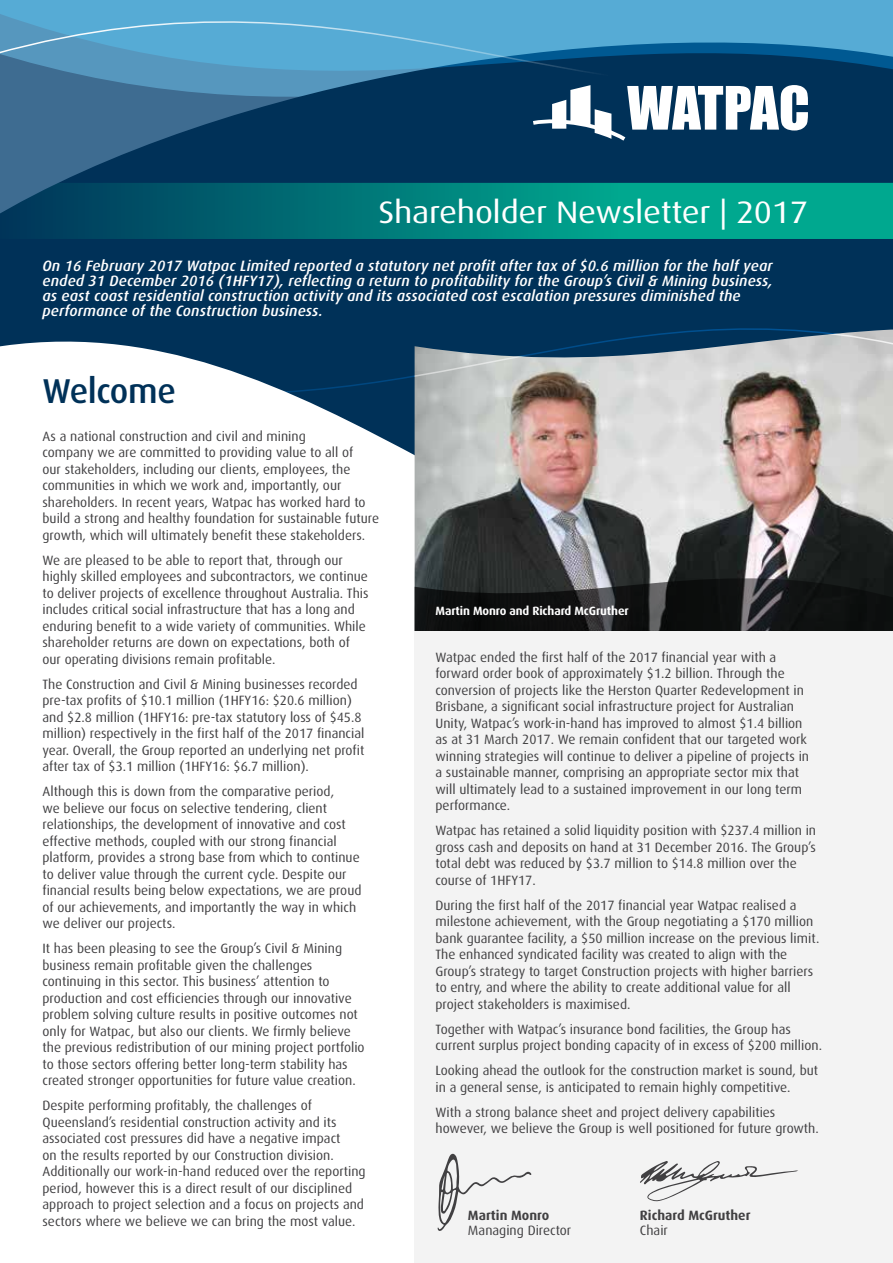
<style>
.page{position:relative;width:893px;height:1263px;background:#fff}
.page>*{position:absolute;margin:0;border:0;box-sizing:border-box;transform-origin:0 0}
.t1{font:500 34.5px "Dax";letter-spacing:-.01em;color:#003158}
.t2{font:31.05px "Dax";letter-spacing:-.01em;color:#fff;scale:1.11 1}
.t3{font:italic 500 15px/15px "Dax";letter-spacing:.01em;color:#fff}
.t4{font:13.5px/16.5px "Dax";color:#414042}
.t5{font:700 13.5px "Dax";color:#414042}
.t6{font:700 12px "Dax";letter-spacing:-.01em;color:#fff}
</style>
<div class="page">
<svg style="left:0;top:141px;width:893px;height:135px;background:#03345b"></svg>
<svg style="left:0;top:0;width:893px;height:141px;background:#3e7ca2"></svg>
<svg style="left:0;top:183px;width:893px;height:56px;background:#01807c"></svg>
<img style="left:415px;top:451px;width:478px;height:126px">
<svg style="left:415px;top:577px;width:478px;height:54px;background:#1e2020"></svg>
<svg style="left:0;top:276px;width:893px;height:175px"></svg>
<div style="left:415px;top:631px;width:478px;height:632px;background:#f3f3f3"></div>
<svg style="left:640px;top:1161px;width:158px;height:40px"></svg>
<svg style="left:437px;top:1153px;width:95px;height:78px"></svg>
<h2 class="t2" style="left:378px;top:195px;width:388px">Shareholder Newsletter | 2017</h2>
<p class="t3" style="left:43px;top:259px;width:732px">On 16 February 2017 Watpac Limited reported a statutory net profit after tax of $0.6 million for the half year ended 31 December 2016 (1HFY17), reflecting a return to profitability for the Group’s Civil &amp; Mining business, as east coast residential construction activity and its associated cost escalation pressures diminished the performance of the Construction business.</p>
<h1 class="t1" style="left:43px;top:372px;width:135px">Welcome</h1>
<p class="t4" style="left:43px;top:428px;width:338px">As a national construction and civil and mining<br>company we are committed to providing value to all of<br>our stakeholders, including our clients, employees, the communities in which we work and, importantly, our shareholders. In recent years, Watpac has worked hard to build a strong and healthy foundation for sustainable future growth, which will ultimately benefit these stakeholders.</p>
<p class="t4" style="left:43px;top:552px;width:328px">We are pleased to be able to report that, through our highly skilled employees and subcontractors, we continue to deliver projects of excellence throughout Australia. This includes critical social infrastructure that has a long and enduring benefit to a wide variety of communities. While shareholder returns are down on expectations, both of our operating divisions remain profitable.</p>
<p class="t4" style="left:43px;top:676px;width:323px">The Construction and Civil &amp; Mining businesses recorded pre-tax profits of $10.1 million (1HFY16: $20.6 million) and $2.8 million (1HFY16: pre-tax statutory loss of $45.8 million) respectively in the first half of the 2017 financial year. Overall, the Group reported an underlying net profit after tax of $3.1 million (1HFY16: $6.7 million).</p>
<p class="t4" style="left:43px;top:783px;width:320px">Although this is down from the comparative period,<br>we believe our focus on selective tendering, client relationships, the development of innovative and cost effective methods, coupled with our strong financial platform, provides a strong base from which to continue to deliver value through the current cycle. Despite our financial results being below expectations, we are proud of our achievements, and importantly the way in which we deliver our projects.</p>
<p class="t4" style="left:43px;top:940px;width:324px">It has been pleasing to see the Group’s Civil &amp; Mining business remain profitable given the challenges continuing in this sector. This business’ attention to production and cost efficiencies through our innovative problem solving culture results in positive outcomes not only for Watpac, but also our clients. We firmly believe the previous redistribution of our mining project portfolio to those sectors offering better long-term stability has created stronger opportunities for future value creation.</p>
<p class="t4" style="left:43px;top:1097px;width:325px">Despite performing profitably, the challenges of Queensland’s residential construction activity and its associated cost pressures did have a negative impact<br>on the results reported by our Construction division.<br>Additionally our work-in-hand reduced over the reporting period, however this is a direct result of our disciplined approach to project selection and a focus on projects and sectors where we believe we can bring the most value.</p>
<p class="t6" style="left:435px;top:604px;width:195px">Martin Monro and Richard McGruther</p>
<p class="t4" style="left:435px;top:649px;width:375px">Watpac ended the first half of the 2017 financial year with a forward order book of approximately $1.2 billion. Through the conversion of projects like the Herston Quarter Redevelopment in Brisbane, a significant social infrastructure project for Australian Unity, Watpac’s work-in-hand has improved to almost $1.4 billion as at 31 March 2017. We remain confident that our targeted work winning strategies will continue to deliver a pipeline of projects in a sustainable manner, comprising an appropriate sector mix that will ultimately lead to a sustained improvement in our long term performance.</p>
<p class="t4" style="left:435px;top:822px;width:382px">Watpac has retained a solid liquidity position with $237.4 million in gross cash and deposits on hand at 31 December 2016. The Group’s total debt was reduced by $3.7 million to $14.8 million over the course of 1HFY17.</p>
<p class="t4" style="left:435px;top:897px;width:385px">During the first half of the 2017 financial year Watpac realised a milestone achievement, with the Group negotiating a $170 million bank guarantee facility, a $50 million increase on the previous limit.<br>The enhanced syndicated facility was created to align with the Group’s strategy to target Construction projects with higher barriers to entry, and where the ability to create additional value for all project stakeholders is maximised.</p>
<p class="t4" style="left:435px;top:1021px;width:388px">Together with Watpac’s insurance bond facilities, the Group has current surplus project bonding capacity of in excess of $200 million.</p>
<p class="t4" style="left:435px;top:1062px;width:384px">Looking ahead the outlook for the construction market is sound, but in a general sense, is anticipated to remain highly competitive.</p>
<p class="t4" style="left:435px;top:1104px;width:385px">With a strong balance sheet and project delivery capabilities however, we believe the Group is well positioned for future growth.</p>
<p class="t5" style="left:468px;top:1207px;width:83px">Martin Monro</p>
<p class="t4" style="left:468px;top:1222px;width:105px">Managing Director</p>
<p class="t5" style="left:640px;top:1207px;width:112px">Richard McGruther</p>
<p class="t4" style="left:640px;top:1222px;width:29px">Chair</p>
</div>
